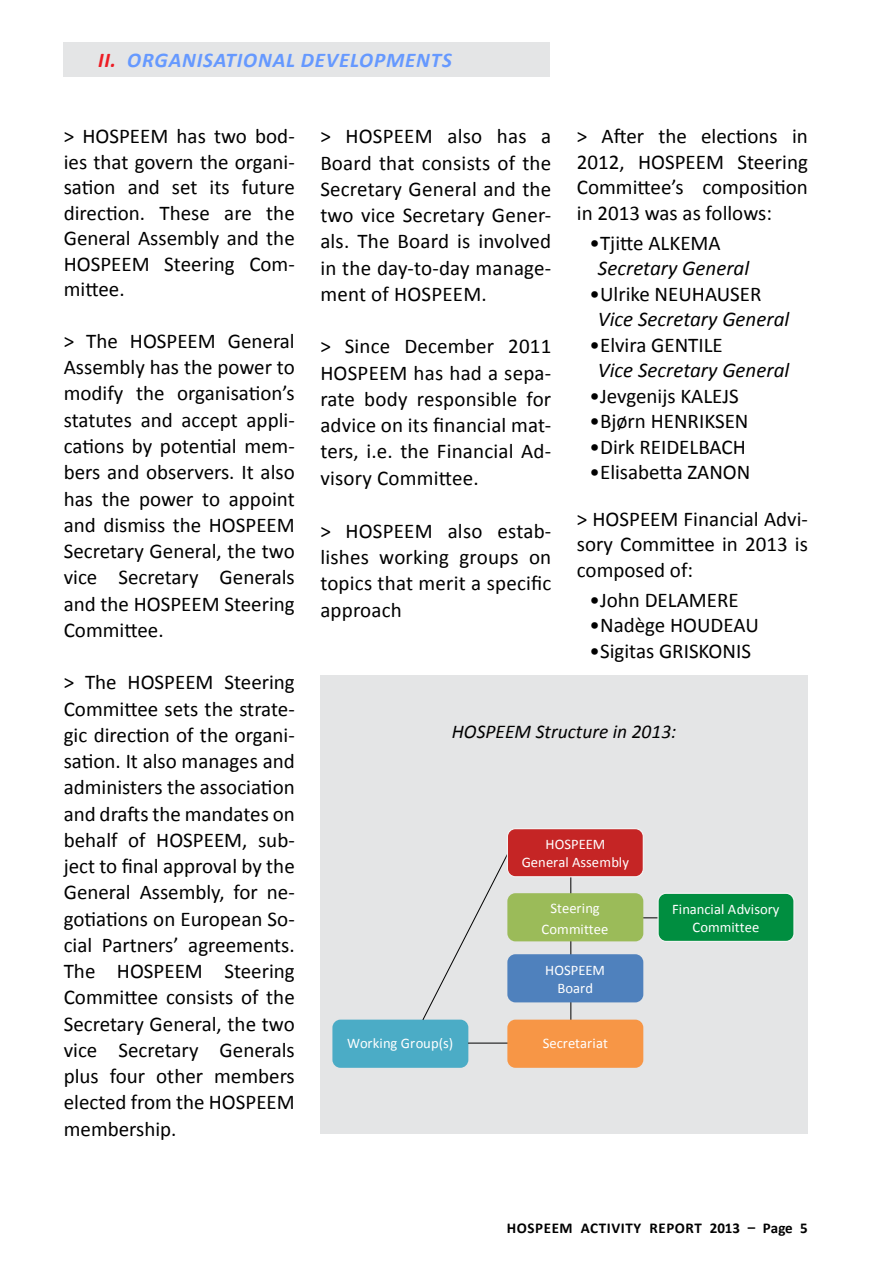
<style>
.page{position:relative;width:893px;height:1263px;background:#fff}
.page>*{position:absolute;margin:0;border:0;box-sizing:border-box;transform-origin:0 0}
.t1{font:21px/26.2px "Calibri";color:#000;text-align:justify}
.t2{font:italic 21px "Calibri";color:#000}
.t3{font:italic 700 21px "Calibri";letter-spacing:.04em;color:#69f}
.t4{font:italic 19.5px "Calibri";color:#000}
.t5{font:700 15px "Calibri";color:#000}
.t6{font:14.55px/18.1px "Calibri";color:#fff;text-align:center}
.s1{color:#ed1c24}
</style>
<div class="page">
<div style="left:320px;top:675px;width:488px;height:458px;background:#e4e5e6"></div>
<div style="left:332px;top:1019px;width:136px;height:49px;background:#4bacc6;border-radius:8px"></div>
<hr style="left:468px;top:1043px;width:49px;height:1px;background:#000">
<svg style="left:422px;top:854px;width:85px;height:167px"></svg>
<svg style="left:643px;top:917px;width:14px;height:1px"></svg>
<hr style="left:570px;top:864px;width:1px;height:160px;background:#000">
<div style="left:507px;top:828px;width:137px;height:49px;background:#c52525;border:1px solid #f2f2f2;border-radius:8px"></div>
<div style="left:507px;top:893px;width:136px;height:48px;background:#9bbb59;border-radius:8px"></div>
<div style="left:507px;top:954px;width:136px;height:48px;background:#4f81bd;border-radius:8px"></div>
<div style="left:507px;top:1019px;width:136px;height:49px;background:#f79646;border-radius:8px"></div>
<div style="left:657px;top:893px;width:138px;height:49px;background:#008e40;border:1px solid #f2f2f2;border-radius:8px"></div>
<div style="left:64px;top:43px;width:486px;height:34px;background:#e4e5e6"></div>
<p class="t3" style="left:98px;top:47px;width:355px"><span class="s1">II.</span> ORGANISATIONAL DEVELOPMENTS</p>
<p class="t1" style="left:64px;top:123px;width:233px;line-height:25.5px">&gt; HOSPEEM has two bod&shy;ies that govern the organi&shy;sation and set its future direction. These are the General Assembly and the HOSPEEM Steering Com&shy;mittee.</p>
<p class="t1" style="left:64px;top:327px;width:233px">&gt; The HOSPEEM General Assembly has the power to modify the organisation’s statutes and accept appli&shy;cations by potential mem&shy;bers and observers. It also has the power to appoint and dismiss the HOSPEEM Secretary General, the two vice Secretary Generals and the HOSPEEM Steering Committee.</p>
<p class="t1" style="left:64px;top:668px;width:233px">&gt; The HOSPEEM Steering Committee sets the strate&shy;gic direction of the organi&shy;sation. It also manages and administers the association and drafts the mandates on behalf of HOSPEEM, sub&shy;ject to final approval by the General Assembly, for ne&shy;gotiations on European So&shy;cial Partners’ agreements.<br>The HOSPEEM Steering Committee consists of the Secretary General, the two vice Secretary Generals plus four other members elected from the HOSPEEM membership.</p>
<p class="t1" style="left:320px;top:122px;width:233px">&gt; HOSPEEM also has a Board that consists of the Secretary General and the two vice Secretary Gener&shy;als. The Board is involved in the day-to-day manage&shy;ment of HOSPEEM.</p>
<p class="t1" style="left:320px;top:332px;width:233px">&gt; Since December 2011<br>HOSPEEM has had a sepa&shy;rate body responsible for advice on its financial mat&shy;ters, i.e. the Financial Ad&shy;visory Committee.</p>
<p class="t1" style="left:320px;top:517px;width:233px">&gt; HOSPEEM also estab&shy;lishes working groups on topics that merit a specific approach</p>
<p class="t1" style="left:577px;top:123px;width:233px;line-height:25.5px">&gt; After the elections in 2012, HOSPEEM Steering Committee’s composition in 2013 was as follows:</p>
<p class="t1" style="left:590px;top:229px;width:105px">•Tjitte Alkema</p>
<p class="t2" style="left:598px;top:255px;width:153px">Secretary General</p>
<p class="t1" style="left:590px;top:280px;width:91px">•Ulrike Neuhauser</p>
<p class="t2" style="left:598px;top:306px;width:193px">Vice Secretary General</p>
<p class="t1" style="left:590px;top:331px;width:85px">•Elvira Genti</p>
<p class="t1" style="left:704px;top:331px;width:18px">le</p>
<p class="t2" style="left:598px;top:357px;width:193px">Vice Secretary General</p>
<p class="t1" style="left:590px;top:382px;width:132px">•Jevgenijs Kalejs</p>
<p class="t1" style="left:590px;top:407px;width:160px">•Bjørn HENRIKSEN</p>
<p class="t1" style="left:590px;top:433px;width:158px">•Dirk REIDELBACH</p>
<p class="t1" style="left:590px;top:458px;width:162px">•Elisabetta ZANON</p>
<p class="t1" style="left:577px;top:505px;width:232px;line-height:25.5px">&gt; HOSPEEM Financial Advi&shy;sory Committee in 2013 is composed of:</p>
<p class="t1" style="left:590px;top:586px;width:101px">•John Delamere</p>
<p class="t1" style="left:590px;top:611px;width:107px">•Nadège Houdeau</p>
<p class="t1" style="left:590px;top:637px;width:131px">•Sigitas Griskonis</p>
<p class="t4" style="left:452px;top:719px;width:226px">HOSPEEM Structure in 2013:</p>
<p class="t6" style="left:347px;top:1033px;width:108px">Working Group(s)</p>
<p class="t6" style="left:522px;top:835px;width:109px">HOSPEEM<br>General Assembly</p>
<p class="t6" style="left:542px;top:897px;width:68px;line-height:20.9px">Steering<br>Committee</p>
<p class="t6" style="left:545px;top:960px;width:61px">HOSPEEM<br>Board</p>
<p class="t6" style="left:543px;top:1033px;width:66px">Secretariat</p>
<p class="t6" style="left:672px;top:900px;width:109px;line-height:17.7px">Financial Advisory<br>Committee</p>
<p class="t5" style="left:507px;top:1219px;width:10px">HOSPEEM</p>
<p class="t5" style="left:581px;top:1219px;width:18px">ACTIVIT</p>
<p class="t5" style="left:633px;top:1219px;width:34px">Y REPORT</p>
<p class="t5" style="left:710px;top:1219px;width:100px">2013 – PAGE 5</p>
</div>
